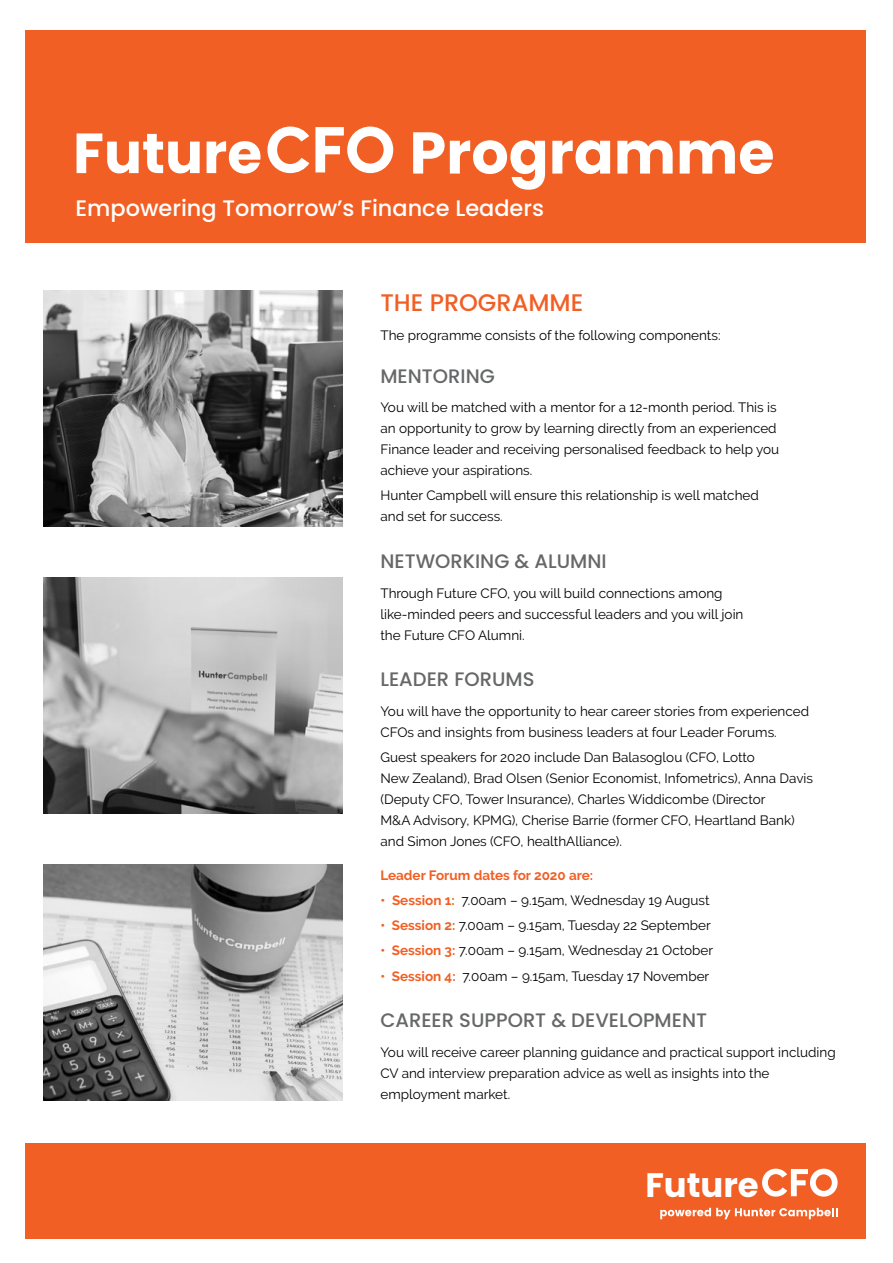
<style>
.page{position:relative;width:893px;height:1263px;background:#fff}
.page>*{position:absolute;margin:0;border:0;box-sizing:border-box;transform-origin:0 0}
.t1{font:700 58.8px "Poppins";color:#fff}
.t2{font:700 33.9px "Poppins";color:#fff}
.t3{font:500 24px "Poppins";color:#f15f24}
.t4{font:500 22.5px "Poppins";color:#fff}
.t5{font:500 19.5px "Poppins";color:#666768}
.t6{font:13.5px/21px "Raleway";color:#000}
.t7{font:700 13.5px "Raleway";color:#f15f24}
.s1{font-weight:700;color:#f15f24}
</style>
<div class="page">
<div style="left:26px;top:30px;width:840px;height:212px;background:#f15f24"></div>
<div style="left:26px;top:1143px;width:840px;height:95px;background:#f15f24"></div>
<img style="left:44px;top:291px;width:298px;height:236px">
<img style="left:44px;top:577px;width:298px;height:236px">
<img style="left:44px;top:864px;width:298px;height:236px">
<svg style="left:762px;top:1169px;width:76px;height:27px"></svg>
<svg style="left:660px;top:1208px;width:178px;height:11px"></svg>
<svg style="left:77px;top:133px;width:123px;height:40px"></svg>
<svg style="left:207px;top:141px;width:53px;height:33px"></svg>
<svg style="left:267px;top:127px;width:42px;height:46px"></svg>
<svg style="left:315px;top:127px;width:78px;height:46px"></svg>
<p class="t1" style="left:409px;top:119px;width:366px">Programme</p>
<p class="t4" style="left:75px;top:195px;width:470px">Empowering Tomorrow’s Finance Leaders</p>
<p class="t3" style="left:380px;top:289px;width:204px">THE PROGRAMME</p>
<p class="t6" style="left:380px;top:325px;width:342px">The programme consists of the following components:</p>
<p class="t5" style="left:380px;top:365px;width:116px">MENTORING</p>
<p class="t6" style="left:380px;top:397px;width:400px">You will be matched with a mentor for a 12-month period. This is an opportunity to grow by learning directly from an experienced Finance leader and receiving personalised feedback to help you achieve your aspirations.</p>
<p class="t6" style="left:380px;top:485px;width:380px">Hunter Campbell will ensure this relationship is well matched and set for success.</p>
<p class="t5" style="left:380px;top:550px;width:228px">NETWORKING &amp; ALUMNI</p>
<p class="t6" style="left:380px;top:582px;width:365px">Through Future CFO, you will build connections among like-minded peers and successful leaders and you will join the Future CFO Alumni.</p>
<p class="t5" style="left:380px;top:668px;width:155px">LEADER FORUMS</p>
<p class="t6" style="left:380px;top:700px;width:430px">You will have the opportunity to hear career stories from experienced<br>CFOs and insights from business leaders at four Leader Forums.</p>
<p class="t6" style="left:380px;top:746px;width:434px">Guest speakers for 2020 include Dan Balasoglou (CFO, Lotto<br>New Zealand), Brad Olsen (Senior Economist, Infometrics), Anna Davis (Deputy CFO, Tower Insurance), Charles Widdicombe (Director<br>M&amp;A Advisory, KPMG), Cherise Barrie (former CFO, Heartland Bank) and Simon Jones (CFO, healthAlliance).</p>
<p class="t7" style="left:380px;top:867px;width:214px">Leader Forum dates for 2020 are:</p>
<p class="t6" style="left:380px;top:889px;width:331px"><span class="s1">• Session 1:</span> 7.00am – 9.15am, Wednesday 19 August</p>
<p class="t6" style="left:380px;top:915px;width:332px"><span class="s1">• Session 2:</span> 7.00am – 9.15am, Tuesday 22 September</p>
<p class="t6" style="left:380px;top:940px;width:334px"><span class="s1">• Session 3:</span> 7.00am – 9.15am, Wednesday 21 October</p>
<p class="t6" style="left:380px;top:965px;width:330px"><span class="s1">• Session 4:</span> 7.00am – 9.15am, Tuesday 17 November</p>
<p class="t5" style="left:380px;top:1009px;width:328px">CAREER SUPPORT &amp; DEVELOPMENT</p>
<p class="t6" style="left:380px;top:1041px;width:457px">You will receive career planning guidance and practical support including<br>CV and interview preparation advice as well as insights into the employment market.</p>
<h2 class="t2" style="left:645px;top:1165px;width:115px">Future</h2>
</div>
